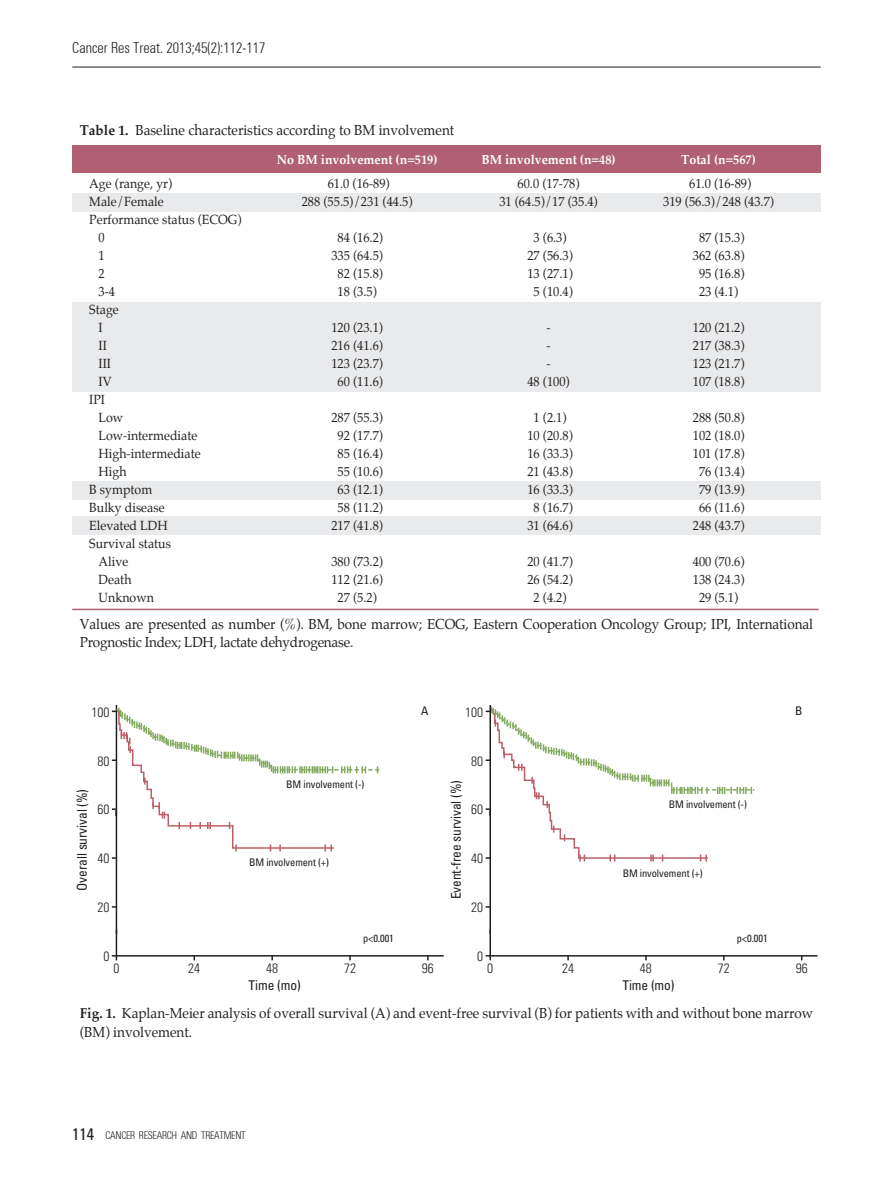
<style>
.page{position:relative;width:893px;height:1191px;background:#fff}
.page>*{position:absolute;margin:0;border:0;box-sizing:border-box;transform-origin:0 0}
.t1{font:300 condensed 15px "Univers";color:#231f20;scale:.95 1}
.t2{font:14.25px/18.8px "Palatino";color:#231f20;scale:.95 1}
.t3{font:condensed 13.5px "Univers";letter-spacing:-.01em;color:#231f20}
.t4{font:300 condensed 13.5px "Univers";color:#231f20}
.t5{font:13.05px/18px "Palatino";color:#231f20;scale:.95 1}
.t6{font:700 13.05px "Palatino";color:#fff;scale:.95 1}
.t7{font:condensed 12px "Univers";color:#231f20}
.t8{font:condensed 10.5px "Univers";letter-spacing:-.01em;color:#231f20}
.t9{font:300 condensed 10.5px "Univers";letter-spacing:-.025em;color:#231f20;scale:.95 1}
.s1{font-weight:700}
.s2{font-weight:400;font-size:16.5px}
</style>
<div class="page">
<hr style="left:72px;top:67px;width:749px;height:1px;background:#231f20">
<div style="left:72px;top:481px;width:749px;height:19px;background:#e9eaeb"></div>
<div style="left:72px;top:517px;width:749px;height:18px;background:#e9eaeb"></div>
<div style="left:72px;top:193px;width:749px;height:19px;background:#e9eaeb"></div>
<div style="left:72px;top:302px;width:749px;height:89px;background:#e9eaeb"></div>
<div style="left:72px;top:145px;width:749px;height:28px;background:#b06072"></div>
<hr style="left:72px;top:608px;width:747px;height:2px;background:#b06072">
<svg style="left:115px;top:705px;width:329px;height:252px"></svg>
<svg style="left:112px;top:955px;width:5px;height:5px"></svg>
<svg style="left:112px;top:707px;width:269px;height:144px"></svg>
<svg style="left:486px;top:955px;width:5px;height:5px"></svg>
<svg style="left:489px;top:705px;width:328px;height:252px"></svg>
<svg style="left:486px;top:706px;width:270px;height:155px"></svg>
<p class="t1" style="left:72px;top:39px;width:205px">Cancer Res Treat. 2013;45(2):112-117</p>
<p class="t2" style="left:80px;top:122px;width:396px"><span class="s1">Table 1.</span> Baseline characteristics according to BM involvement</p>
<p class="t6" style="left:277px;top:153px;width:171px">No BM involvement (n=519)</p>
<p class="t6" style="left:481px;top:153px;width:143px">BM involvement (n=48)</p>
<p class="t6" style="left:681px;top:153px;width:80px">Total (n=567)</p>
<p class="t5" style="left:89px;top:175px;width:89px">Age (range, yr)</p>
<p class="t5" style="left:328px;top:175px;width:67px">61.0 (16-89)</p>
<p class="t5" style="left:518px;top:175px;width:67px">60.0 (17-78)</p>
<p class="t5" style="left:689px;top:175px;width:67px">61.0 (16-89)</p>
<p class="t5" style="left:89px;top:193px;width:80px">Male/Female</p>
<p class="t5" style="left:302px;top:193px;width:118px">288 (55.5)/231 (44.5)</p>
<p class="t5" style="left:499px;top:193px;width:105px">31 (64.5)/17 (35.4)</p>
<p class="t5" style="left:663px;top:193px;width:118px">319 (56.3)/248 (43.7)</p>
<p class="t5" style="left:99px;top:211px;width:152px;text-indent:-9px">Performance status (ECOG)<br>0</p>
<p class="t5" style="left:338px;top:229px;width:49px">84 (16.2)</p>
<p class="t5" style="left:534px;top:229px;width:36px">3 (6.3)</p>
<p class="t5" style="left:699px;top:229px;width:49px">87 (15.3)</p>
<p class="t5" style="left:99px;top:247px;width:8px">1</p>
<p class="t5" style="left:331px;top:247px;width:56px">335 (64.5)</p>
<p class="t5" style="left:527px;top:247px;width:49px">27 (56.3)</p>
<p class="t5" style="left:693px;top:247px;width:56px">362 (63.8)</p>
<p class="t5" style="left:99px;top:265px;width:8px">2</p>
<p class="t5" style="left:338px;top:265px;width:49px">82 (15.8)</p>
<p class="t5" style="left:527px;top:265px;width:49px">13 (27.1)</p>
<p class="t5" style="left:699px;top:265px;width:49px">95 (16.8)</p>
<p class="t5" style="left:99px;top:283px;width:19px">3-4</p>
<p class="t5" style="left:338px;top:283px;width:43px">18 (3.5)</p>
<p class="t5" style="left:534px;top:283px;width:43px">5 (10.4)</p>
<p class="t5" style="left:699px;top:283px;width:43px">23 (4.1)</p>
<p class="t5" style="left:89px;top:301px;width:33px;text-align:center">Stage<br>I</p>
<p class="t5" style="left:331px;top:319px;width:56px">120 (23.1)</p>
<p class="t5" style="left:546px;top:319px;width:6px">-</p>
<p class="t5" style="left:693px;top:319px;width:56px">120 (21.2)</p>
<p class="t5" style="left:99px;top:337px;width:10px">II</p>
<p class="t5" style="left:331px;top:337px;width:56px">216 (41.6)</p>
<p class="t5" style="left:546px;top:337px;width:6px">-</p>
<p class="t5" style="left:693px;top:337px;width:56px">217 (38.3)</p>
<p class="t5" style="left:99px;top:355px;width:15px">III</p>
<p class="t5" style="left:331px;top:355px;width:56px">123 (23.7)</p>
<p class="t5" style="left:546px;top:355px;width:6px">-</p>
<p class="t5" style="left:693px;top:355px;width:56px">123 (21.7)</p>
<p class="t5" style="left:99px;top:373px;width:15px">IV</p>
<p class="t5" style="left:338px;top:373px;width:49px">60 (11.6)</p>
<p class="t5" style="left:527px;top:373px;width:46px">48 (100)</p>
<p class="t5" style="left:693px;top:373px;width:56px">107 (18.8)</p>
<p class="t5" style="left:99px;top:391px;width:27px;text-indent:-9px">IPI<br>Low</p>
<p class="t5" style="left:331px;top:409px;width:56px">287 (55.3)</p>
<p class="t5" style="left:534px;top:409px;width:36px">1 (2.1)</p>
<p class="t5" style="left:693px;top:409px;width:56px">288 (50.8)</p>
<p class="t5" style="left:99px;top:427px;width:105px">Low-intermediate</p>
<p class="t5" style="left:338px;top:427px;width:49px">92 (17.7)</p>
<p class="t5" style="left:527px;top:427px;width:49px">10 (20.8)</p>
<p class="t5" style="left:693px;top:427px;width:56px">102 (18.0)</p>
<p class="t5" style="left:99px;top:445px;width:109px">High-intermediate</p>
<p class="t5" style="left:338px;top:445px;width:49px">85 (16.4)</p>
<p class="t5" style="left:527px;top:445px;width:49px">16 (33.3)</p>
<p class="t5" style="left:693px;top:445px;width:56px">101 (17.8)</p>
<p class="t5" style="left:99px;top:463px;width:31px">High</p>
<p class="t5" style="left:338px;top:463px;width:49px">55 (10.6)</p>
<p class="t5" style="left:527px;top:463px;width:49px">21 (43.8)</p>
<p class="t5" style="left:699px;top:463px;width:49px">76 (13.4)</p>
<p class="t5" style="left:89px;top:481px;width:68px">B symptom</p>
<p class="t5" style="left:338px;top:481px;width:49px">63 (12.1)</p>
<p class="t5" style="left:527px;top:481px;width:49px">16 (33.3)</p>
<p class="t5" style="left:699px;top:481px;width:49px">79 (13.9)</p>
<p class="t5" style="left:89px;top:499px;width:81px">Bulky disease</p>
<p class="t5" style="left:338px;top:499px;width:49px">58 (11.2)</p>
<p class="t5" style="left:534px;top:499px;width:43px">8 (16.7)</p>
<p class="t5" style="left:699px;top:499px;width:49px">66 (11.6)</p>
<p class="t5" style="left:89px;top:517px;width:84px">Elevated LDH</p>
<p class="t5" style="left:331px;top:517px;width:56px">217 (41.8)</p>
<p class="t5" style="left:527px;top:517px;width:49px">31 (64.6)</p>
<p class="t5" style="left:693px;top:517px;width:56px">248 (43.7)</p>
<p class="t5" style="left:99px;top:535px;width:78px;text-indent:-9px">Survival status<br>Alive</p>
<p class="t5" style="left:331px;top:553px;width:56px">380 (73.2)</p>
<p class="t5" style="left:527px;top:553px;width:49px">20 (41.7)</p>
<p class="t5" style="left:693px;top:553px;width:56px">400 (70.6)</p>
<p class="t5" style="left:99px;top:571px;width:36px">Death</p>
<p class="t5" style="left:331px;top:571px;width:56px">112 (21.6)</p>
<p class="t5" style="left:527px;top:571px;width:49px">26 (54.2)</p>
<p class="t5" style="left:693px;top:571px;width:56px">138 (24.3)</p>
<p class="t5" style="left:99px;top:589px;width:60px">Unknown</p>
<p class="t5" style="left:338px;top:589px;width:43px">27 (5.2)</p>
<p class="t5" style="left:534px;top:589px;width:36px">2 (4.2)</p>
<p class="t5" style="left:699px;top:589px;width:43px">29 (5.1)</p>
<p class="t2" style="left:80px;top:615px;width:773px">Values are presented as number (%). BM, bone marrow; ECOG, Eastern Cooperation Oncology Group; IPI, International<br>Prognostic Index; LDH, lactate dehydrogenase.</p>
<p class="t4" style="left:91px;top:704px;width:19px">100</p>
<p class="t4" style="left:97px;top:752px;width:13px">80</p>
<p class="t4" style="left:97px;top:801px;width:13px">60</p>
<p class="t4" style="left:97px;top:850px;width:13px">40</p>
<p class="t4" style="left:97px;top:899px;width:13px">20</p>
<p class="t4" style="left:103px;top:947px;width:7px">0</p>
<p class="t3" style="left:73px;top:890px;width:103px;rotate:-90deg">Overall survival (%)</p>
<p class="t8" style="left:286px;top:777px;width:80px">BM involvement (-)</p>
<p class="t8" style="left:249px;top:855px;width:81px">BM involvement (+)</p>
<p class="t8" style="left:363px;top:932px;width:32px">p&lt;0.001</p>
<p class="t7" style="left:421px;top:703px;width:9px">A</p>
<p class="t4" style="left:465px;top:704px;width:19px">100</p>
<p class="t4" style="left:471px;top:752px;width:13px">80</p>
<p class="t4" style="left:471px;top:801px;width:13px">60</p>
<p class="t4" style="left:471px;top:850px;width:13px">40</p>
<p class="t4" style="left:471px;top:899px;width:13px">20</p>
<p class="t4" style="left:477px;top:947px;width:7px">0</p>
<p class="t3" style="left:447px;top:899px;width:121px;rotate:-90deg">Event-free survival (%)</p>
<p class="t7" style="left:795px;top:703px;width:9px">B</p>
<p class="t8" style="left:669px;top:797px;width:80px">BM involvement (-)</p>
<p class="t8" style="left:623px;top:866px;width:81px">BM involvement (+)</p>
<p class="t8" style="left:737px;top:932px;width:32px">p&lt;0.001</p>
<p class="t4" style="left:113px;top:960px;width:7px">0</p>
<p class="t4" style="left:188px;top:960px;width:13px">24</p>
<p class="t4" style="left:266px;top:960px;width:13px">48</p>
<p class="t4" style="left:344px;top:960px;width:13px">72</p>
<p class="t4" style="left:422px;top:960px;width:13px">96</p>
<p class="t3" style="left:249px;top:976px;width:54px">Time (mo)</p>
<p class="t4" style="left:487px;top:960px;width:7px">0</p>
<p class="t4" style="left:562px;top:960px;width:13px">24</p>
<p class="t4" style="left:640px;top:960px;width:13px">48</p>
<p class="t4" style="left:718px;top:960px;width:13px">72</p>
<p class="t4" style="left:796px;top:960px;width:13px">96</p>
<p class="t3" style="left:622px;top:976px;width:54px">Time (mo)</p>
<p class="t2" style="left:80px;top:1005px;width:773px"><span class="s1">Fig. 1.</span> Kaplan-Meier analysis of overall survival (A) and event-free survival (B) for patients with and without bone marrow (BM) involvement.</p>
<p class="t9" style="left:72px;top:1129px;width:184px"><span class="s2">114</span> CANCER RESEARCH AND TREATMENT</p>
</div>
